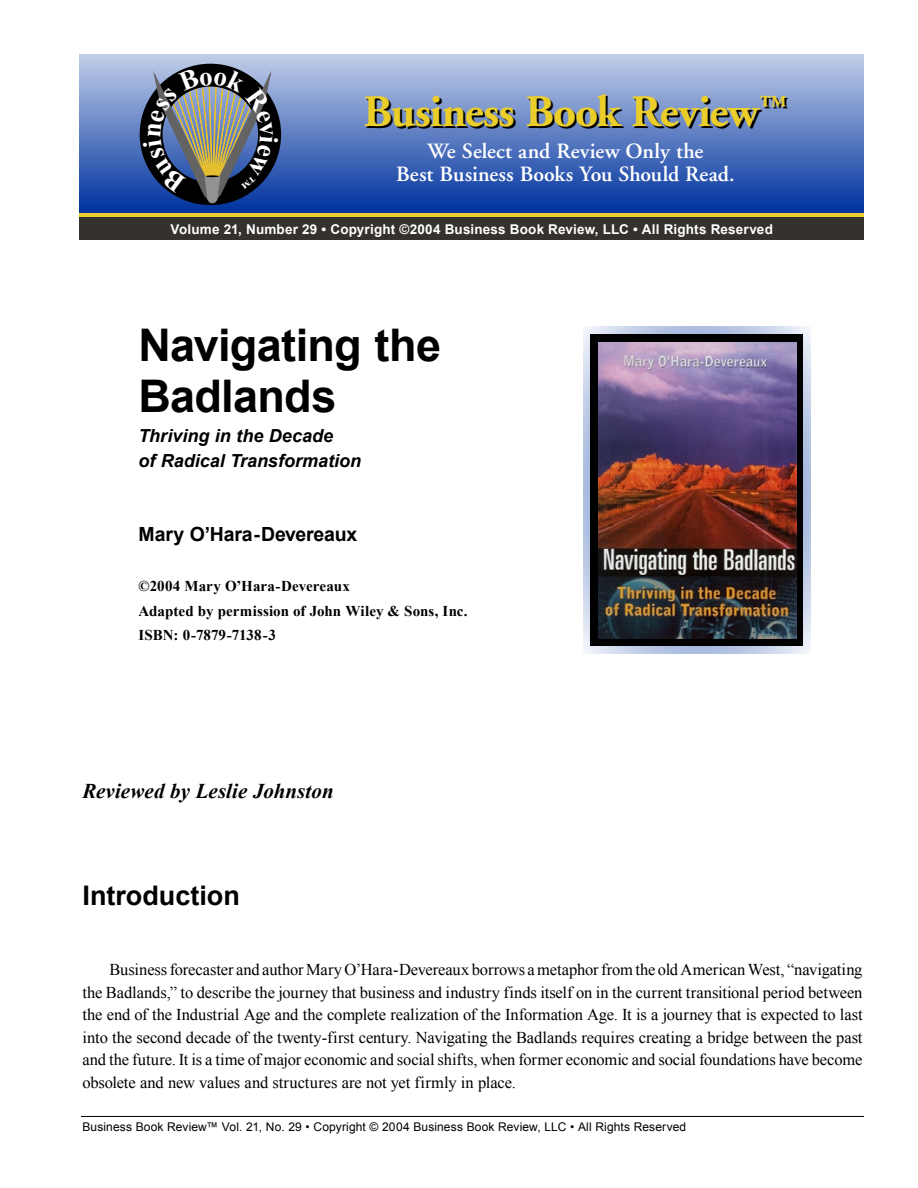
<style>
.page{position:relative;width:918px;height:1188px;background:#fff}
.page>*{position:absolute;margin:0;border:0;box-sizing:border-box;transform-origin:0 0}
.Main_Title{font:700 45px/51px "Arial";letter-spacing:-.015em;color:#000}
.Footer_Left{font:700 45px "Adobe Garamond";letter-spacing:-.02em;color:#000}
.heading_3{font:700 27px "Arial";color:#000}
.Footer_Left-2{font:600 21.75px "Adobe Garamond";color:#fff}
.Reviewed_By{font:italic 700 21px "Times New Roman";letter-spacing:.005em;color:#000}
.Authors{font:700 19.5px "Arial";letter-spacing:-.01em;color:#000}
.Main_Subtitle{font:italic 700 18px/24.8px "Arial";color:#000}
.Body_Copy{font:16.5px/22.5px "Times New Roman";letter-spacing:-.005em;color:#000;text-align:justify}
.Copyright_Information{font:700 15px "Times New Roman";letter-spacing:.005em;color:#000}
.Footer_Left-3{font:700 13.5px "Arial";letter-spacing:.01em;color:#fff}
.Footer_Left-4{font:12px "Arial";letter-spacing:.01em;color:#000}
</style>
<div class="page">
<hr style="left:81px;top:1116px;width:783px;height:1px;background:#000">
<div style="left:80px;top:54px;width:784px;height:160px;background:linear-gradient(to bottom,#c2cee8,#00329e)"></div>
<div style="left:80px;top:215px;width:784px;height:25px;background:#34312e"></div>
<hr style="left:80px;top:213px;width:784px;height:4px;background:#ebce29">
<svg style="left:583px;top:326px;width:227px;height:328px;background:#bcc8e0"></svg>
<div style="left:591px;top:334px;width:212px;height:312px;background:#000"></div>
<img style="left:598px;top:343px;width:198px;height:295px">
<svg style="left:137px;top:60px;width:146px;height:147px;background:#4b5666"></svg>
<p class="Footer_Left" style="left:366px;top:89px;width:425px">Business Book Review<sup>™</sup></p>
<p class="Footer_Left-2" style="left:427px;top:140px;width:278px">We Select and Review Only the</p>
<p class="Footer_Left-2" style="left:396px;top:162px;width:340px">Best Business Books You Should Read.</p>
<p class="Footer_Left-3" style="left:171px;top:221px;width:604px">Volume 21, Number 29 • Copyright ©2004 Business Book Review, LLC • All Rights Reserved</p>
<p class="Main_Title" style="left:138px;top:320px;width:304px">Navigating the<br>Badlands</p>
<p class="Main_Subtitle" style="left:138px;top:424px;width:224px">Thriving in the Decade<br>of Radical Transformation</p>
<p class="Authors" style="left:139px;top:523px;width:220px">Mary O’Hara-Devereaux</p>
<p class="Copyright_Information" style="left:139px;top:577px;width:213px">©2004 Mary O’Hara-Devereaux</p>
<p class="Copyright_Information" style="left:139px;top:602px;width:331px">Adapted by permission of John Wiley &amp; Sons, Inc.</p>
<p class="Copyright_Information" style="left:139px;top:627px;width:139px">ISBN: 0-7879-7138-3</p>
<p class="Reviewed_By" style="left:82px;top:779px;width:253px">Reviewed by Leslie Johnston</p>
<p class="heading_3" style="left:82px;top:880px;width:159px">Introduction</p>
<p class="Body_Copy" style="left:82px;top:958px;width:782px;text-indent:27px">Business forecaster and author Mary O’Hara-Devereaux borrows a metaphor from the old American West, “navigating the Badlands,” to describe the journey that business and industry finds itself on in the current transitional period between the end of the Industrial Age and the complete realization of the Information Age. It is a journey that is expected to last into the second decade of the twenty-first century. Navigating the Badlands requires creating a bridge between the past and the future. It is a time of major economic and social shifts, when former economic and social foundations have become obsolete and new values and structures are not yet firmly in place.</p>
<p class="Footer_Left-4" style="left:82px;top:1120px;width:605px">Business Book Review™ Vol. 21, No. 29 • Copyright © 2004 Business Book Review, LLC • All Rights Reserved</p>
</div>
